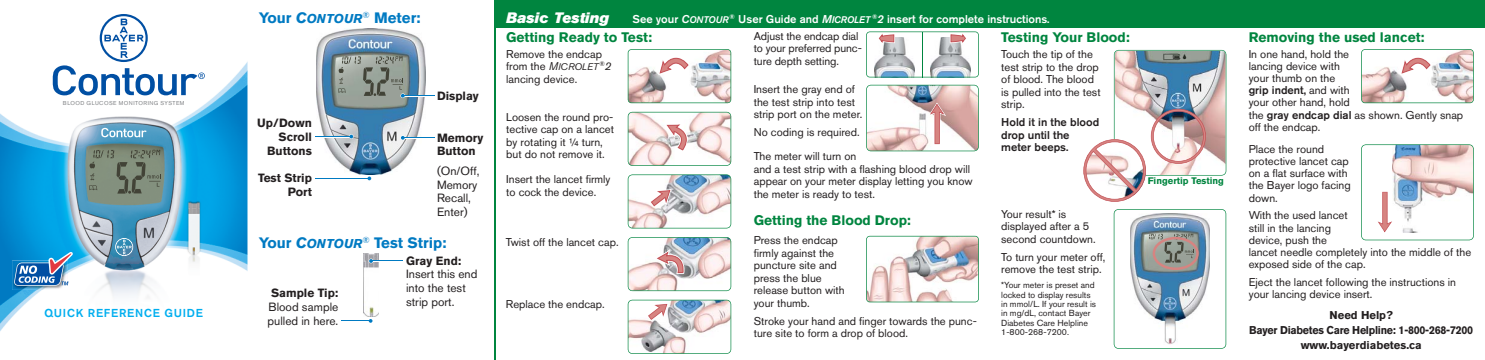
<style>
.page{position:relative;width:1485px;height:360px;background:#fff}
.page>*{position:absolute;margin:0;border:0;box-sizing:border-box;transform-origin:0 0}
.t1{font:700 15px "Akzidenz Grotesk BE";color:#007ac2}
.t2{font:italic 15px "Akzidenz Grotesk BE Super";letter-spacing:.01em;color:#fff}
.t3{font:700 13.75px "Akzidenz Grotesk BE";color:#00853f}
.t4{font:11.88px/13.8px "Akzidenz Grotesk BE";color:#231f20}
.t5{font:700 11.88px/13.8px "Akzidenz Grotesk BE";color:#231f20;text-align:right}
.t6{font:500 11.5px "Akzidenz Grotesk BE";letter-spacing:.07em;color:#00aeef}
.t7{font:11.25px/12.5px "Akzidenz Grotesk BE";color:#231f20}
.t8{font:700 11.25px/14.6px "Akzidenz Grotesk BE";letter-spacing:-.025em;color:#231f20;text-align:center}
.t9{font:500 11.25px "Akzidenz Grotesk BE";color:#fff}
.t10{font:500 11.25px/12.5px "Akzidenz Grotesk BE";color:#231f20}
.t11{font:700 9.5px "Akzidenz Grotesk BE";color:#00853f}
.t12{font:8.75px/9.4px "Akzidenz Grotesk BE";color:#231f20}
.t13{font:5.62px "Akzidenz Grotesk BE";letter-spacing:.08em;color:#808285}
.s1{font-style:italic}
.s2{font-style:italic;font-size:12.75px}
.s3{font-style:italic;font-size:9.5px}
.s4{font-weight:500}
</style>
<div class="page">
<img style="left:0;top:61px;width:248px;height:270px">
<svg style="left:53px;top:14px;width:152px;height:81px"></svg>
<img style="left:12px;top:260px;width:56px;height:30px">
<svg style="left:14px;top:252px;width:59px;height:34px;background:#5793c5"></svg>
<div style="left:495px;top:0;width:990px;height:27px;background:#00853f"></div>
<img style="left:628px;top:174px;width:103px;height:54px">
<svg style="left:628px;top:237px;width:103px;height:54px"></svg>
<svg style="left:628px;top:112px;width:103px;height:54px"></svg>
<svg style="left:628px;top:49px;width:103px;height:54px"></svg>
<svg style="left:1361px;top:49px;width:113px;height:54px"></svg>
<img style="left:1083px;top:50px;width:143px;height:152px">
<hr style="left:494px;top:0;width:2px;height:360px;background:#00853f">
<hr style="left:495px;top:26px;width:990px;height:2px;background:#00853f">
<img style="left:316px;top:29px;width:109px;height:145px">
<img style="left:364px;top:254px;width:15px;height:63px">
<hr style="left:315px;top:178px;width:54px;height:1px;background:#007ac2">
<hr style="left:341px;top:320px;width:30px;height:1px;background:#007ac2">
<hr style="left:315px;top:136px;width:36px;height:1px;background:#007ac2">
<svg style="left:349px;top:134px;width:5px;height:5px"></svg>
<hr style="left:401px;top:137px;width:33px;height:2px;background:#fff">
<hr style="left:403px;top:137px;width:31px;height:1px;background:#007ac2">
<svg style="left:400px;top:135px;width:5px;height:5px"></svg>
<hr style="left:401px;top:95px;width:33px;height:2px;background:#fff">
<hr style="left:403px;top:95px;width:31px;height:1px;background:#007ac2">
<hr style="left:369px;top:260px;width:34px;height:2px;background:#fff">
<hr style="left:371px;top:261px;width:32px;height:1px;background:#007ac2">
<svg style="left:369px;top:259px;width:4px;height:4px"></svg>
<svg style="left:628px;top:300px;width:103px;height:54px"></svg>
<svg style="left:1361px;top:144px;width:113px;height:96px"></svg>
<img style="left:866px;top:236px;width:113px;height:66px">
<svg style="left:866px;top:31px;width:113px;height:46px"></svg>
<img style="left:866px;top:85px;width:113px;height:66px">
<svg style="left:101px;top:128px;width:46px;height:9px"></svg>
<svg style="left:115px;top:238px;width:18px;height:18px"></svg>
<svg style="left:89px;top:150px;width:72px;height:44px;background:#778270"></svg>
<svg style="left:338px;top:56px;width:67px;height:42px;background:#90988f"></svg>
<svg style="left:1114px;top:209px;width:112px;height:140px"></svg>
<p class="t13" style="left:63px;top:101px;width:123px">BLOOD GLUCOSE MONITORING SYSTEM</p>
<p class="t6" style="left:44px;top:309px;width:160px">QUICK REFERENCE GUIDE</p>
<h1 class="t1" style="left:259px;top:12px;width:163px">Your <span class="s1">C</span><span class="s2">ONTOUR</span><sup>®</sup> Meter:</h1>
<p class="t5" style="left:257px;top:117px;width:56px">Up/Down<br>Scroll<br>Buttons</p>
<p class="t5" style="left:258px;top:173px;width:55px">Test Strip<br>Port</p>
<p class="t5" style="left:437px;top:90px;width:43px">Display</p>
<p class="t5" style="left:437px;top:132px;width:48px;text-align:left">Memory<br>Button</p>
<p class="t4" style="left:437px;top:165px;width:44px">(On/Off,<br>Memory<br>Recall,<br>Enter)</p>
<h1 class="t1" style="left:259px;top:238px;width:189px">Your <span class="s1">C</span><span class="s2">ONTOUR</span><sup>®</sup> Test Strip:</h1>
<p class="t5" style="left:406px;top:255px;width:57px">Gray End:</p>
<p class="t4" style="left:406px;top:269px;width:73px">Insert this end into the test strip port.</p>
<p class="t5" style="left:271px;top:287px;width:69px">Sample Tip:</p>
<p class="t4" style="left:268px;top:301px;width:72px">Blood sample pulled in here.</p>
<h1 class="t2" style="left:506px;top:12px;width:104px">Basic Testing</h1>
<p class="t9" style="left:633px;top:15px;width:419px">See your <span class="s1">C</span><span class="s3">ONTOUR</span> <sup>®</sup> User Guide and <span class="s1">M</span><span class="s3">ICROLET</span> <sup>®</sup><span class="s1">2</span> insert for complete instructions.</p>
<p class="t7" style="left:506px;top:49px;width:107px">Remove the endcap from the <span class="s1">M</span><span class="s3">ICROLET</span> <sup>®</sup><span class="s1">2 </span>lancing device.</p>
<p class="t7" style="left:1249px;top:49px;width:216px;line-height:12.1px">In one hand, hold the<br>lancing device with<br>your thumb on the<br><span class="s4">grip indent,</span> and with<br>your other hand, hold<br>the <span class="s4">gray endcap dial</span> as shown. Gently snap off the endcap.</p>
<p class="t7" style="left:1249px;top:144px;width:103px;line-height:12.1px">Place the round protective lancet cap on a flat surface with the Bayer logo facing down.</p>
<p class="t7" style="left:1249px;top:211px;width:224px;line-height:12.1px">With the used lancet<br>still in the lancing<br>device, push the<br>lancet needle completely into the middle of the exposed side of the cap.</p>
<p class="t7" style="left:1249px;top:277px;width:209px;line-height:12.1px">Eject the lancet following the instructions in your lancing device insert.</p>
<p class="t3" style="left:506px;top:32px;width:147px">Getting Ready to Test:</p>
<p class="t3" style="left:1249px;top:32px;width:177px">Removing the used lancet:</p>
<p class="t7" style="left:754px;top:31px;width:110px">Adjust the endcap dial to your preferred punc&shy;ture depth setting.</p>
<p class="t3" style="left:1001px;top:32px;width:130px">Testing Your Blood:</p>
<p class="t7" style="left:1001px;top:49px;width:101px">Touch the tip of the test strip to the drop of blood. The blood is pulled into the test strip.</p>
<p class="t10" style="left:1001px;top:117px;width:100px">Hold it in the blood drop until the meter beeps.</p>
<p class="t7" style="left:754px;top:84px;width:110px">Insert the gray end of the test strip into test strip port on the meter.</p>
<p class="t7" style="left:754px;top:122px;width:107px;line-height:23.8px">No coding is required.<br>The meter will turn on</p>
<p class="t7" style="left:754px;top:164px;width:220px">and a test strip with a flashing blood drop will appear on your meter display letting you know the meter is ready to test.</p>
<p class="t7" style="left:506px;top:112px;width:109px">Loosen the round pro&shy;tective cap on a lancet by rotating it ¼ turn, but do not remove it.</p>
<p class="t7" style="left:506px;top:174px;width:106px">Insert the lancet firmly to cock the device.</p>
<p class="t11" style="left:1148px;top:178px;width:78px">Fingertip Testing</p>
<p class="t7" style="left:1001px;top:209px;width:96px">Your result* is displayed after a 5 second countdown.</p>
<p class="t7" style="left:1001px;top:252px;width:106px">To turn your meter off, remove the test strip.</p>
<p class="t12" style="left:1001px;top:281px;width:96px">*Your meter is preset and locked to display results in mmol/L. If your result is in mg/dL, contact Bayer<br>Diabetes Care Helpline<br>1-800-268-7200.</p>
<p class="t3" style="left:754px;top:215px;width:159px">Getting the Blood Drop:</p>
<p class="t7" style="left:754px;top:235px;width:92px">Press the endcap firmly against the puncture site and press the blue release button with your thumb.</p>
<p class="t7" style="left:754px;top:316px;width:225px">Stroke your hand and finger towards the punc&shy;ture site to form a drop of blood.</p>
<p class="t7" style="left:506px;top:237px;width:114px">Twist off the lancet cap.</p>
<p class="t7" style="left:506px;top:299px;width:100px">Replace the endcap.</p>
<p class="t8" style="left:1249px;top:309px;width:225px">Need Help?<br>Bayer Diabetes Care Helpline: 1-800-268-7200 www.bayerdiabetes.ca</p>
</div>
